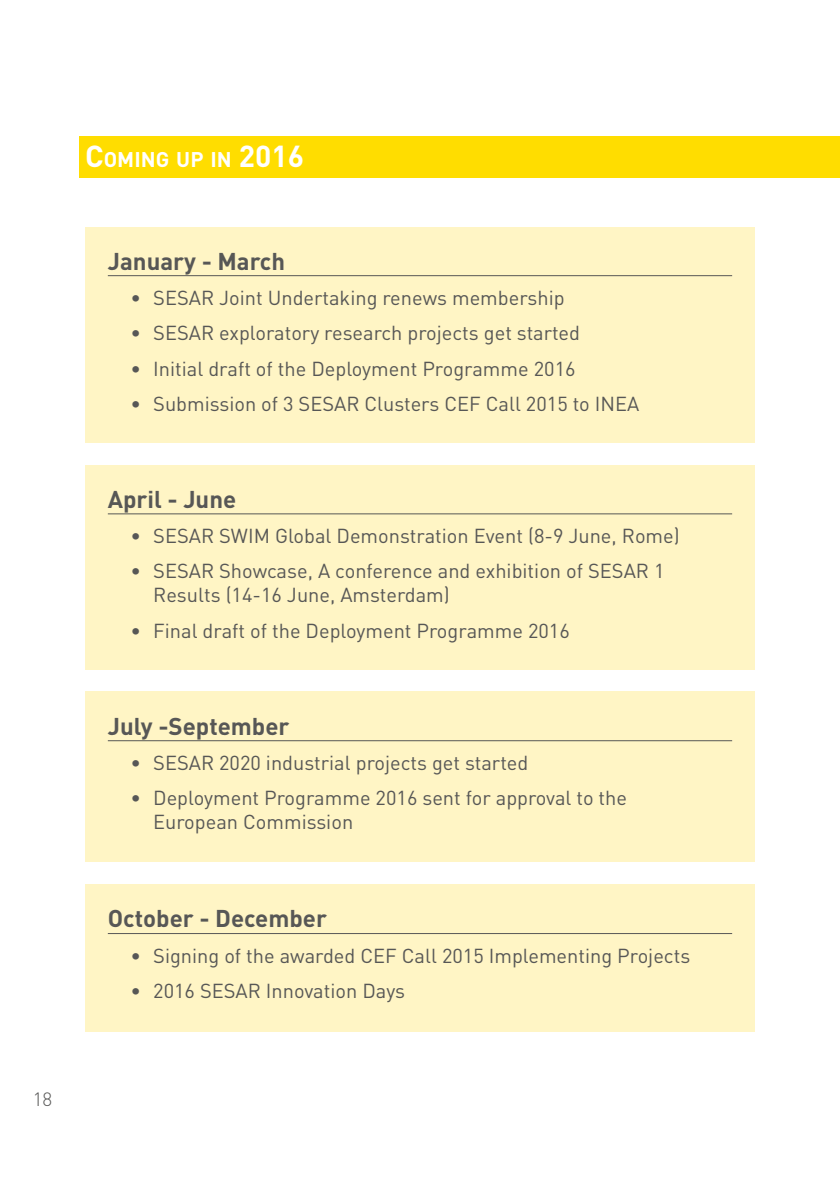
<style>
.page{position:relative;width:840px;height:1191px;background:#fff}
.page>*{position:absolute;margin:0;border:0;box-sizing:border-box;transform-origin:0 0}
.t1{font:700 24px "DIN";color:#575756}
.t2{font:700 21px "DIN";color:#fff}
.t3{font:20px/24px "DIN";color:#575756}
.t4{font:300 19px "DIN";color:#575756}
.s1{font-size:30px}
</style>
<div class="page">
<div style="left:79px;top:136px;width:760px;height:41px;background:#fd0"></div>
<div style="left:85px;top:227px;width:669px;height:215px;background:#fff5c5"></div>
<hr style="left:108px;top:275px;width:623px;height:1px;background:#575756">
<div style="left:85px;top:465px;width:669px;height:204px;background:#fff5c5"></div>
<hr style="left:108px;top:513px;width:623px;height:1px;background:#575756">
<div style="left:85px;top:692px;width:669px;height:170px;background:#fff5c5"></div>
<hr style="left:108px;top:740px;width:623px;height:1px;background:#575756">
<div style="left:85px;top:884px;width:669px;height:148px;background:#fff5c5"></div>
<hr style="left:108px;top:933px;width:623px;height:1px;background:#575756">
<p class="t2" style="left:85px;top:145px;width:220px"><span class="s1">C</span>OMING UP IN <span class="s1">2016</span></p>
<p class="t1" style="left:108px;top:245px;width:179px">January - March</p>
<p class="t3" style="left:130px;top:285px;width:435px">• SESAR Joint Undertaking renews membership</p>
<p class="t3" style="left:130px;top:320px;width:451px">• SESAR exploratory research projects get started</p>
<p class="t3" style="left:130px;top:356px;width:446px">• Initial draft of the Deployment Programme 2016</p>
<p class="t3" style="left:130px;top:391px;width:510px">• Submission of 3 SESAR Clusters CEF Call 2015 to INEA</p>
<p class="t1" style="left:108px;top:483px;width:130px">April - June</p>
<p class="t3" style="left:130px;top:523px;width:550px">• SESAR SWIM Global Demonstration Event (8-9 June, Rome)</p>
<p class="t3" style="left:153px;top:559px;width:512px;text-indent:-23px">• SESAR Showcase, A conference and exhibition of SESAR 1<br>Results (14-16 June, Amsterdam)</p>
<p class="t3" style="left:130px;top:618px;width:440px">• Final draft of the Deployment Programme 2016</p>
<p class="t1" style="left:108px;top:710px;width:183px">July -September</p>
<p class="t3" style="left:130px;top:750px;width:399px">• SESAR 2020 industrial projects get started</p>
<p class="t3" style="left:153px;top:785px;width:475px;text-indent:-23px">• Deployment Programme 2016 sent for approval to the<br>European Commission</p>
<p class="t1" style="left:108px;top:903px;width:220px">October - December</p>
<p class="t3" style="left:130px;top:943px;width:561px">• Signing of the awarded CEF Call 2015 Implementing Projects</p>
<p class="t3" style="left:130px;top:978px;width:276px">• 2016 SESAR Innovation Days</p>
<p class="t4" style="left:33px;top:1087px;width:21px">18</p>
</div>
